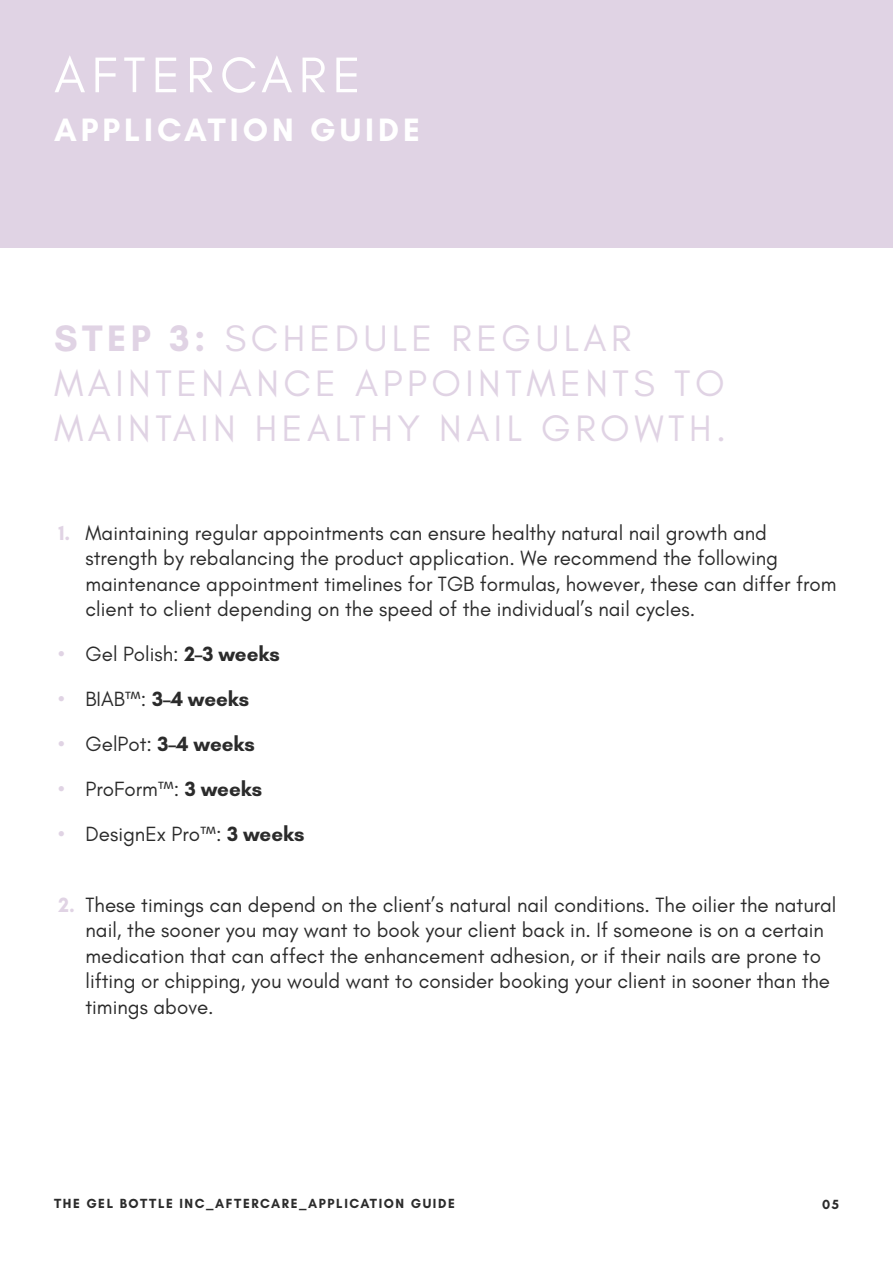
<style>
.page{position:relative;width:893px;height:1263px;background:#fff}
.page>*{position:absolute;margin:0;border:0;box-sizing:border-box;transform-origin:0 0}
.t1{font:51px "Glacial Indifference";letter-spacing:.12em;color:#fff}
.t2{font:37.5px/45px "Glacial Indifference";letter-spacing:.12em;color:#e0d3e4}
.t3{font:700 33px "Glacial Indifference";letter-spacing:.12em;color:#fff}
.t4{font:21px/25.5px "Glacial Indifference";color:#2b2b2b}
.t5{font:700 21px "Glacial Indifference";color:#2b2b2b}
.t6{font:700 13.5px "Glacial Indifference";letter-spacing:.12em;color:#2b2b2b}
.s1{font-weight:700}
.s2{font-weight:700;color:#e0d3e4}
.s3{color:#e0d3e4}
.s4{font-weight:400}
</style>
<div class="page">
<div style="left:0;top:0;width:893px;height:248px;background:#e0d3e4"></div>
<p class="t1" style="left:54px;top:47px;width:308px">AFTERCARE</p>
<p class="t3" style="left:54px;top:109px;width:367px">APPLICATION GUIDE</p>
<p class="t2" style="left:54px;top:316px;width:674px"><span class="s1">STEP 3:</span> SCHEDULE REGULAR<br>MAINTENANCE APPOINTMENTS TO<br>MAINTAIN HEALTHY NAIL GROWTH.</p>
<p class="t4" style="left:86px;top:520px;width:752px;text-indent:-27px"><span class="s2">1.</span> Maintaining regular appointments can ensure healthy natural nail growth and strength by rebalancing the product application. We recommend the following maintenance appointment timelines for TGB formulas, however, these can differ from client to client depending on the speed of the individual’s nail cycles.</p>
<p class="t4" style="left:58px;top:642px;width:223px"><span class="s2">•</span> Gel Polish: <span class="s1">2–3 weeks</span></p>
<p class="t5" style="left:58px;top:686px;width:192px"><span class="s3">•</span> <span class="s4">BIAB™:</span> 3–4 weeks</p>
<p class="t5" style="left:58px;top:731px;width:198px"><span class="s3">•</span> <span class="s4">GelPot:</span> 3–4 weeks</p>
<p class="t4" style="left:58px;top:777px;width:205px"><span class="s2">•</span> ProForm™: <span class="s1">3 weeks</span></p>
<p class="t4" style="left:58px;top:822px;width:247px"><span class="s2">•</span> DesignEx Pro™: <span class="s1">3 weeks</span></p>
<p class="t4" style="left:86px;top:892px;width:752px;text-indent:-27px"><span class="s2">2.</span> These timings can depend on the client’s natural nail conditions. The oilier the natural nail, the sooner you may want to book your client back in. If someone is on a certain medication that can affect the enhancement adhesion, or if their nails are prone to lifting or chipping, you would want to consider booking your client in sooner than the timings above.</p>
<p class="t6" style="left:54px;top:1194px;width:402px">THE GEL BOTTLE INC_AFTERCARE_APPLICATION GUIDE</p>
<p class="t6" style="left:822px;top:1196px;width:18px">05</p>
</div>
